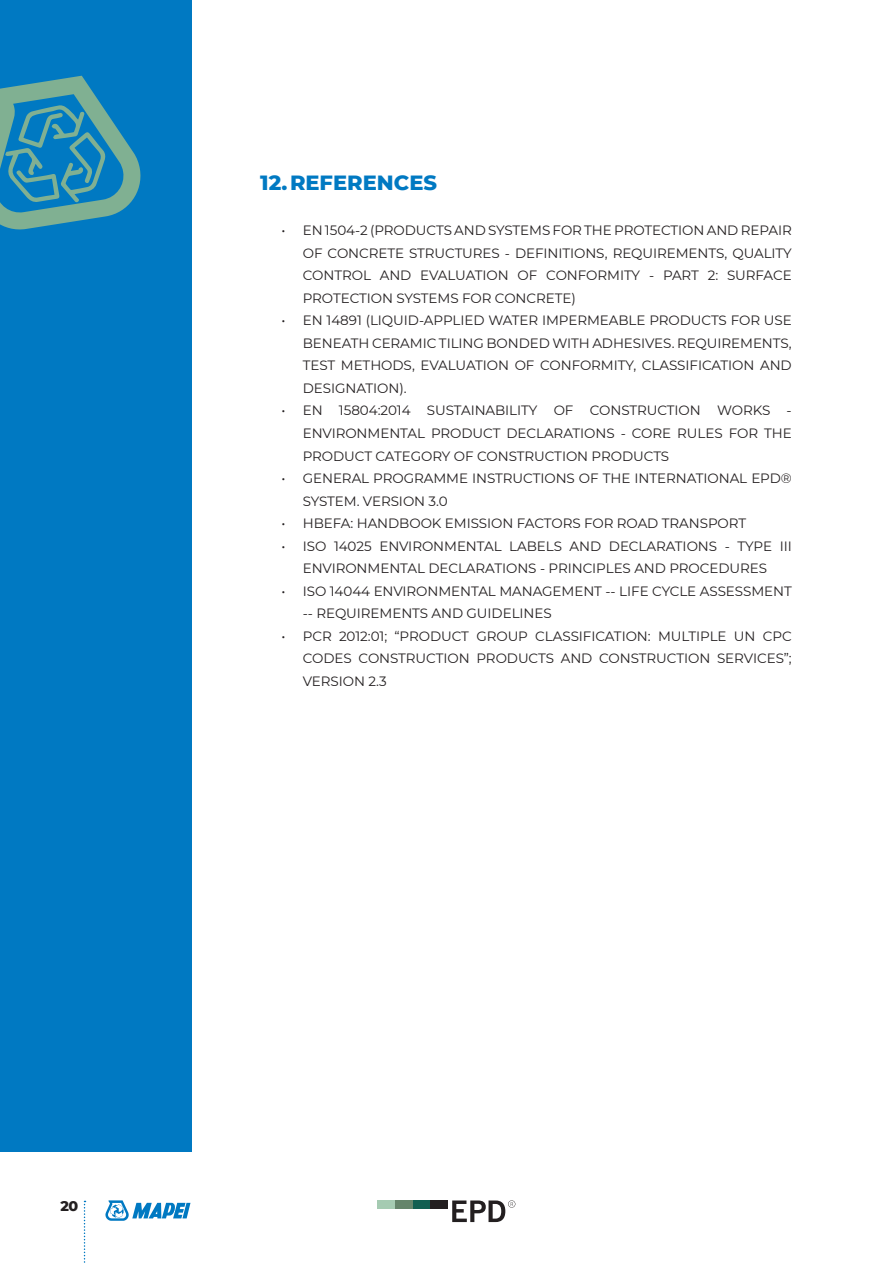
<style>
.page{position:relative;width:893px;height:1263px;background:#fff}
.page>*{position:absolute;margin:0;border:0;box-sizing:border-box;transform-origin:0 0}
.t1{font:800 21px "Montserrat";color:#0079c2}
.t2{font:800 14.25px "Montserrat";color:#231f20}
.t3{font:13.5px/22.5px "Montserrat";letter-spacing:-.005em;color:#231f20;text-align:justify}
</style>
<div class="page">
<div style="left:0;top:0;width:192px;height:1151px;background:#0079c2"></div>
<svg style="left:105px;top:1200px;width:85px;height:21px"></svg>
<svg style="left:84px;top:1201px;width:2px;height:62px"></svg>
<div style="left:413px;top:1200px;width:17px;height:9px;background:#125f51"></div>
<div style="left:395px;top:1200px;width:18px;height:9px;background:#65856b"></div>
<div style="left:378px;top:1200px;width:17px;height:9px;background:#a5cbb2"></div>
<div style="left:430px;top:1200px;width:18px;height:9px;background:#231f20"></div>
<svg style="left:452px;top:1200px;width:63px;height:22px"></svg>
<svg style="left:0;top:76px;width:141px;height:154px"></svg>
<h1 class="t1" style="left:260px;top:168px;width:178px">12. REFERENCES</h1>
<p class="t3" style="left:303px;top:219px;width:490px;text-indent:-21px">• EN 1504-2 (PRODUCTS AND SYSTEMS FOR THE PROTECTION AND REPAIR OF CONCRETE STRUCTURES - DEFINITIONS, REQUIREMENTS, QUALITY CONTROL AND EVALUATION OF CONFORMITY - PART 2: SURFACE PROTECTION SYSTEMS FOR CONCRETE)</p>
<p class="t3" style="left:303px;top:309px;width:490px;text-indent:-21px">• EN 14891 (LIQUID-APPLIED WATER IMPERMEABLE PRODUCTS FOR USE BENEATH CERAMIC TILING BONDED WITH ADHESIVES. REQUIREMENTS, TEST METHODS, EVALUATION OF CONFORMITY, CLASSIFICATION AND DESIGNATION).</p>
<p class="t3" style="left:303px;top:399px;width:490px;text-indent:-21px">• EN 15804:2014 SUSTAINABILITY OF CONSTRUCTION WORKS - ENVIRONMENTAL PRODUCT DECLARATIONS - CORE RULES FOR THE PRODUCT CATEGORY OF CONSTRUCTION PRODUCTS</p>
<p class="t3" style="left:303px;top:466px;width:490px;text-indent:-21px">• GENERAL PROGRAMME INSTRUCTIONS OF THE INTERNATIONAL EPD®<br>SYSTEM. VERSION 3.0</p>
<p class="t3" style="left:281px;top:511px;width:466px">• HBEFA: HANDBOOK EMISSION FACTORS FOR ROAD TRANSPORT</p>
<p class="t3" style="left:281px;top:534px;width:512px;text-align:center">• ISO 14025 ENVIRONMENTAL LABELS AND DECLARATIONS - TYPE III<br>ENVIRONMENTAL DECLARATIONS - PRINCIPLES AND PROCEDURES</p>
<p class="t3" style="left:303px;top:579px;width:490px;text-indent:-21px">• ISO 14044 ENVIRONMENTAL MANAGEMENT -- LIFE CYCLE ASSESSMENT -- REQUIREMENTS AND GUIDELINES</p>
<p class="t3" style="left:303px;top:624px;width:490px;text-indent:-21px">• PCR 2012:01; “PRODUCT GROUP CLASSIFICATION: MULTIPLE UN CPC CODES CONSTRUCTION PRODUCTS AND CONSTRUCTION SERVICES”; VERSION 2.3</p>
<p class="t2" style="left:61px;top:1196px;width:19px">20</p>
</div>
